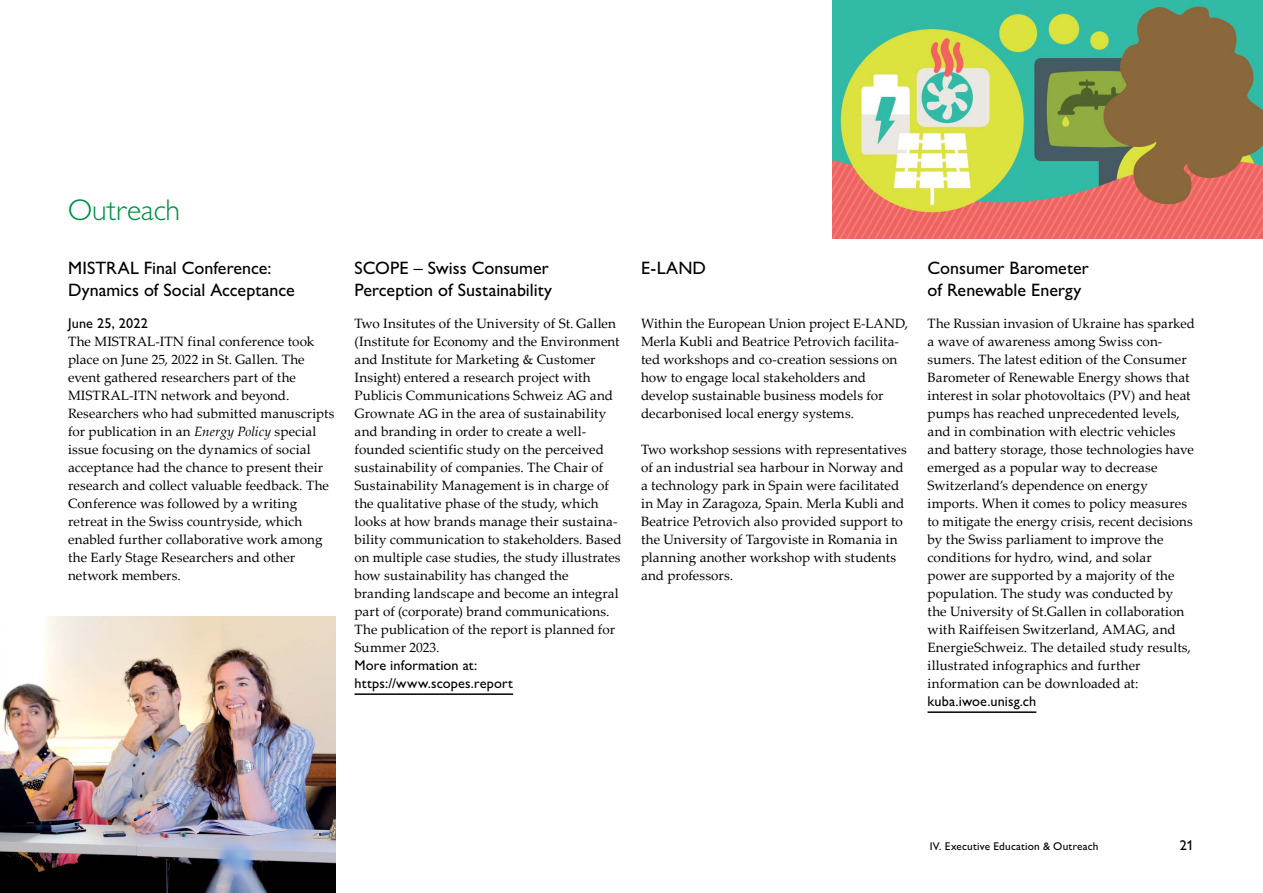
<style>
.page{position:relative;width:1263px;height:893px;background:#fff}
.page>*{position:absolute;margin:0;border:0;box-sizing:border-box;transform-origin:0 0}
.t1{font:300 30px "Gill Sans MT Pro";letter-spacing:-.005em;color:#008e43}
.t2{font:500 18px/21.8px "Gill Sans MT Pro";color:#000}
.t3{font:500 14.25px/18px "Gill Sans MT Pro";letter-spacing:.01em;color:#000}
.t4{font:13.5px/18px "Palatino Linotype";letter-spacing:.005em;color:#000}
.t5{font:500 11.25px "Gill Sans MT Pro";letter-spacing:.02em;color:#000}
.s1{font-style:italic}
</style>
<div class="page">
<hr style="left:927px;top:711px;width:109px;height:2px;background:#000">
<img style="left:832px;top:0;width:431px;height:238px">
<img style="left:0;top:616px;width:335px;height:277px">
<hr style="left:355px;top:693px;width:158px;height:2px;background:#000">
<h1 class="t1" style="left:68px;top:192px;width:114px">Outreach</h1>
<h2 class="t2" style="left:68px;top:257px;width:228px">MISTRAL Final Conference:<br>Dynamics of Social Acceptance</h2>
<p class="t3" style="left:68px;top:314px;width:81px">June 25, 2022</p>
<p class="t4" style="left:68px;top:332px;width:268px">The MISTRAL-ITN final conference took place on June 25, 2022 in St. Gallen. The event gathered researchers part of the MISTRAL-ITN network and beyond.<br>Researchers who had submitted manuscripts for publication in an <span class="s1">Energy Policy</span> special issue focusing on the dynamics of social acceptance had the chance to present their research and collect valuable feedback. The Conference was followed by a writing retreat in the Swiss countryside, which enabled further collaborative work among the Early Stage Researchers and other network members.</p>
<h2 class="t2" style="left:355px;top:257px;width:199px">SCOPE – Swiss Consumer<br>Perception of Sustainability</h2>
<p class="t4" style="left:355px;top:314px;width:269px">Two Insitutes of the University of St. Gallen (Institute for Economy and the Environment and Institute for Marketing &amp; Customer Insight) entered a research project with Publicis Communications Schweiz AG and Grownate AG in the area of sustainability and branding in order to create a well&shy;founded scientific study on the perceived sustainability of companies. The Chair of Sustainability Management is in charge of the qualitative phase of the study, which looks at how brands manage their sustaina&shy;bility communication to stakeholders. Based on multiple case studies, the study illustrates how sustainability has changed the branding landscape and become an integral part of (corporate) brand communications.<br>The publication of the report is planned for Summer 2023.</p>
<p class="t3" style="left:355px;top:656px;width:160px">More information at: https://www.scopes.report</p>
<h2 class="t2" style="left:641px;top:257px;width:67px">E-LAND</h2>
<p class="t4" style="left:641px;top:314px;width:268px">Within the European Union project E-LAND, Merla Kubli and Beatrice Petrovich facilita&shy;ted workshops and co-creation sessions on how to engage local stakeholders and develop sustainable business models for decarbonised local energy systems.</p>
<p class="t4" style="left:641px;top:440px;width:267px">Two workshop sessions with representatives of an industrial sea harbour in Norway and a technology park in Spain were facilitated in May in Zaragoza, Spain. Merla Kubli and Beatrice Petrovich also provided support to the University of Targoviste in Romania in planning another workshop with students and professors.</p>
<h2 class="t2" style="left:927px;top:257px;width:163px">Consumer Barometer of Renewable Energy</h2>
<p class="t4" style="left:927px;top:314px;width:269px">The Russian invasion of Ukraine has sparked a wave of awareness among Swiss con&shy;sumers. The latest edition of the Consumer Barometer of Renewable Energy shows that interest in solar photovoltaics (PV) and heat pumps has reached unprecedented levels, and in combination with electric vehicles and battery storage, those technologies have emerged as a popular way to decrease Switzerland’s dependence on energy imports. When it comes to policy measures to mitigate the energy crisis, recent decisions by the Swiss parliament to improve the conditions for hydro, wind, and solar<br>power are supported by a majority of the population. The study was conducted by the University of St.Gallen in collaboration with Raiffeisen Switzerland, AMAG, and EnergieSchweiz. The detailed study results, illustrated infographics and further<br>infor mation can be downloaded at:</p>
<p class="t3" style="left:927px;top:692px;width:110px">kuba.iwoe.unisg.ch</p>
<p class="t5" style="left:930px;top:840px;width:170px">IV. Executive Education &amp; Outreach</p>
<p class="t3" style="left:1180px;top:836px;width:15px">21</p>
</div>
